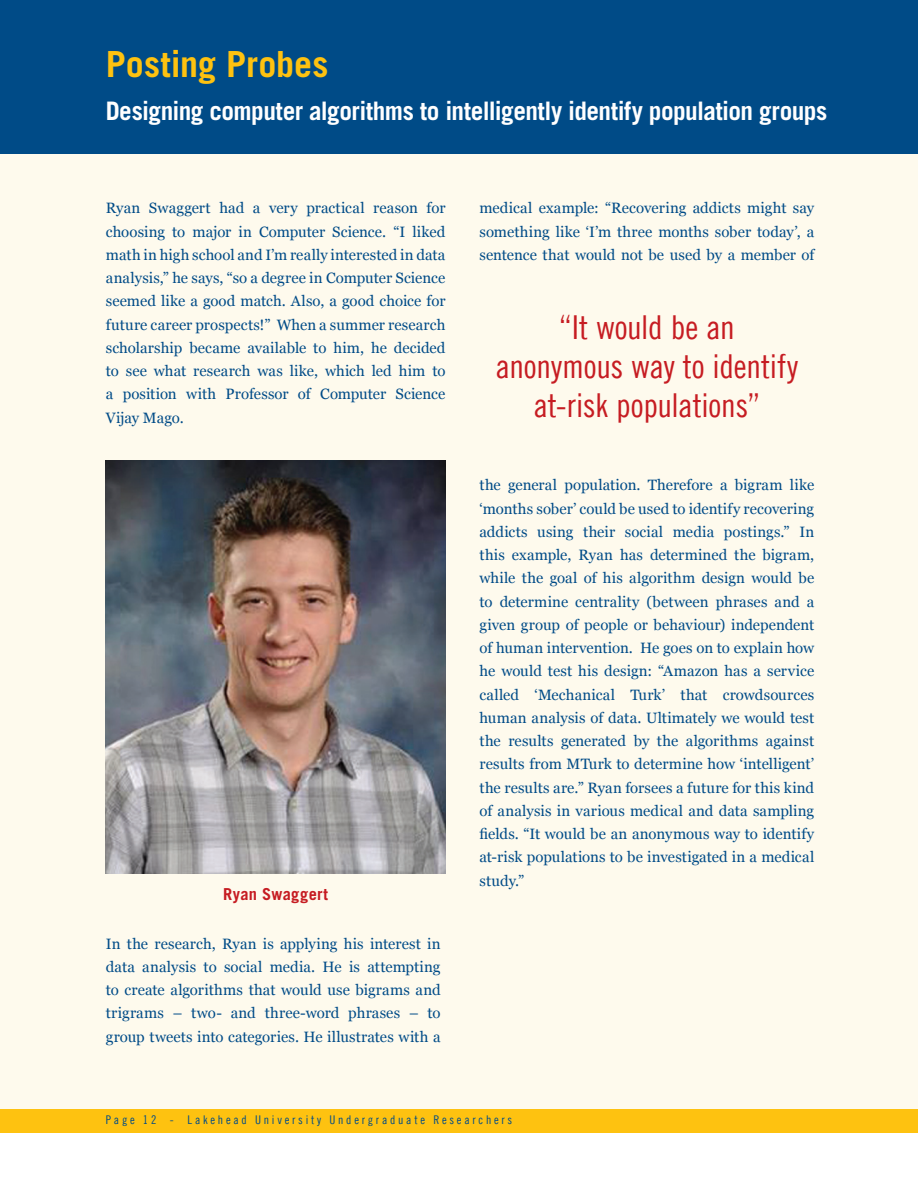
<style>
.page{position:relative;width:918px;height:1188px;background:#fff}
.page>*{position:absolute;margin:0;border:0;box-sizing:border-box;transform-origin:0 0}
.t1{font:700 36px "Trade Gothic LT Std";color:#fec210}
.t2{font:33px/39px "Trade Gothic LT Cond Eighteen";letter-spacing:-.005em;color:#c61c22;text-align:center}
.t3{font:700 25.5px "Trade Gothic LT Std";letter-spacing:-.02em;color:#fff}
.t4{font:700 16.5px "Trade Gothic LT Std";letter-spacing:.02em;color:#c61c22}
.t5{font:15px/23.2px "Georgia";color:#004b87;text-align:justify}
.t6{font:12px "Trade Gothic LT Cond Eighteen";letter-spacing:.23em;color:#004b87}
</style>
<div class="page">
<div style="left:0;top:0;width:918px;height:1116px;background:#fefaed"></div>
<div style="left:0;top:1109px;width:918px;height:23px;background:#fec210"></div>
<div style="left:0;top:0;width:918px;height:153px;background:#004b87"></div>
<img style="left:106px;top:460px;width:340px;height:413px">
<h1 class="t1" style="left:106px;top:42px;width:224px">Posting Probes</h1>
<h3 class="t3" style="left:106px;top:95px;width:723px">Designing comp uter algorithms to intelligently identify population groups</h3>
<p class="t5" style="left:106px;top:196px;width:341px">Ryan Swaggert had a very practical reason for choosing to major in Computer Science. “I liked math in high school and I’m really interested in data analysis,” he says, “so a degree in Computer Science seemed like a good match. Also, a good choice for future career prospects!” When a summer research scholarship became available to him, he decided to see what research was like, which led him to a position with Professor of Computer Science Vijay Mago.</p>
<p class="t4" style="left:223px;top:884px;width:107px">Ryan Swaggert</p>
<p class="t5" style="left:106px;top:931px;width:336px">In the research, Ryan is applying his interest in data analysis to social media. He is attempting to create algorithms that would use bigrams and trigrams – two- and three-word phrases – to group tweets into categories. He illustrates with a</p>
<p class="t5" style="left:480px;top:196px;width:336px">medical example: “Recovering addicts might say something like ‘I’m three months sober today’, a sentence that would not be used by a member of</p>
<h2 class="t2" style="left:496px;top:308px;width:304px">“It would be an anonymous way to identify at-risk populations”</h2>
<p class="t5" style="left:480px;top:473px;width:336px">the general population. Therefore a bigram like ‘months sober’ could be used to identify recovering addicts using their social media postings.” In this example, Ryan has determined the bigram, while the goal of his algorithm design would be to determine centrality (between phrases and a given group of people or behaviour) independent of human intervention. He goes on to explain how he would test his design: “Amazon has a service called ‘Mechanical Turk’ that crowdsources human analysis of data. Ultimately we would test the results generated by the algorithms against results from MTurk to determine how ‘intelligent’ the results are.” Ryan forsees a future for this kind of analysis in various medical and data sampling fields. “It would be an anonymous way to identify at-risk populations to be investigated in a medical study.”</p>
<p class="t6" style="left:106px;top:1113px;width:408px">Page 12 - Lakehead University Undergraduate Researchers</p>
</div>
